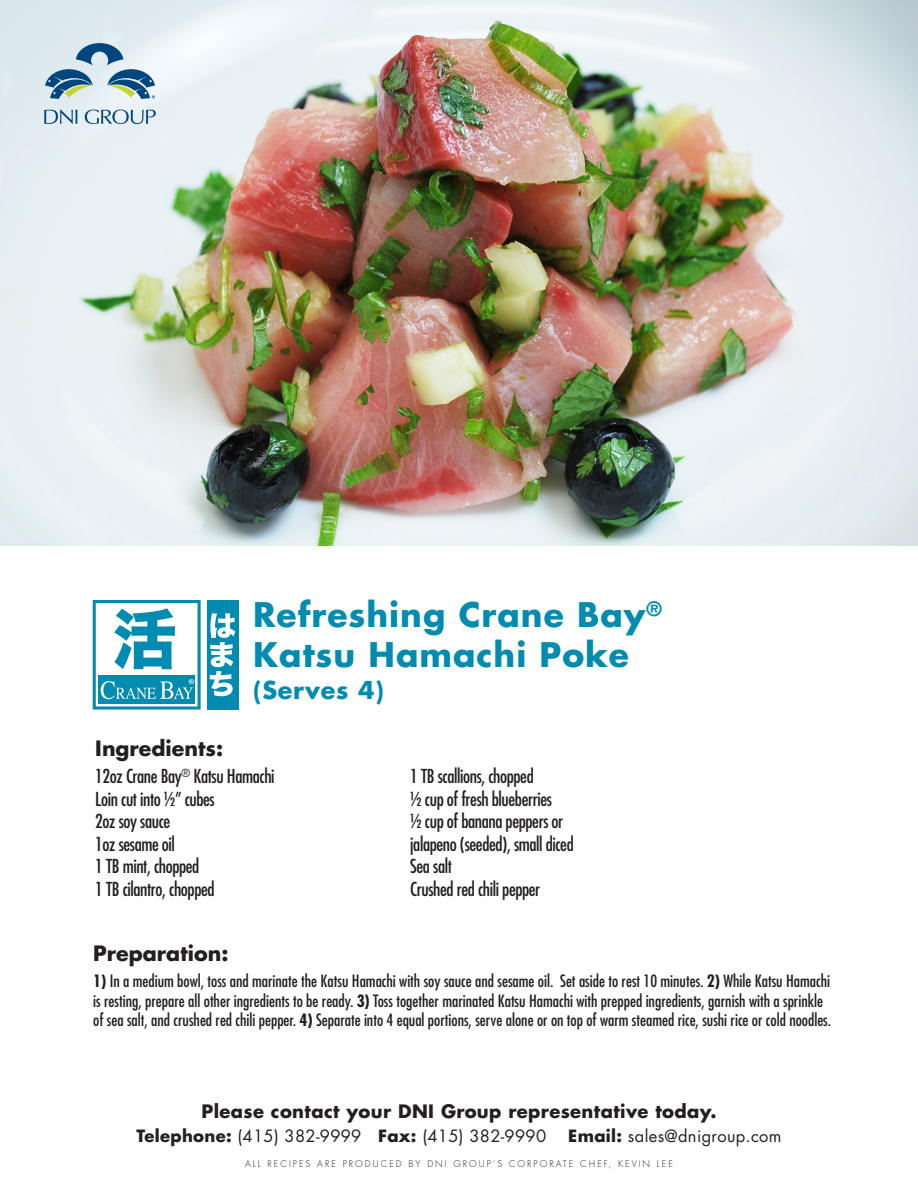
<style>
.page{position:relative;width:918px;height:1188px;background:#fff}
.page>*{position:absolute;margin:0;border:0;box-sizing:border-box;transform-origin:0 0}
.t1{font:700 33px/39.6px "Futura";letter-spacing:.03em;color:#008bb0}
.t2{font:700 24px "Futura";letter-spacing:.03em;color:#008bb0}
.t3{font:700 20.7px "Futura";color:#231f20}
.t4{font:condensed 18.75px/22.5px "Futura";letter-spacing:-.02em;color:#231f20}
.t5{font:700 18px "Futura";letter-spacing:.02em;color:#231f20}
.t6{font:condensed 16.5px/19.8px "Futura";color:#231f20}
.t7{font:16.5px "Futura";letter-spacing:.02em;color:#231f20}
.t8{font:300 9px "Futura";letter-spacing:.22em;color:#231f20}
.s1{font-weight:700}
</style>
<div class="page">
<img style="left:0;top:0;width:918px;height:545px">
<svg style="left:44px;top:110px;width:33px;height:14px"></svg>
<svg style="left:85px;top:110px;width:71px;height:14px"></svg>
<svg style="left:45px;top:43px;width:110px;height:56px;background:#9cb8c8"></svg>
<div style="left:207px;top:600px;width:31px;height:110px;background:#008bb0"></div>
<svg style="left:93px;top:600px;width:142px;height:110px"></svg>
<p class="t3" style="left:95px;top:734px;width:129px">Ingredients:</p>
<p class="t1" style="left:253px;top:594px;width:410px">Refreshing Crane Bay<sup>®<br></sup>Katsu Hamachi Poke</p>
<p class="t2" style="left:253px;top:673px;width:132px">(Serves 4)</p>
<p class="t4" style="left:95px;top:765px;width:181px">12oz Crane Bay<sup>®</sup> Katsu Hamachi<br>Loin cut into ½” cubes</p>
<p class="t4" style="left:95px;top:810px;width:76px">2oz soy sauce</p>
<p class="t4" style="left:95px;top:832px;width:81px">1oz sesame oil</p>
<p class="t4" style="left:95px;top:855px;width:106px">1 TB mint, chopped</p>
<p class="t4" style="left:95px;top:877px;width:121px">1 TB cilantro, chopped</p>
<p class="t4" style="left:410px;top:765px;width:125px">1 TB scallions, chopped</p>
<p class="t4" style="left:410px;top:787px;width:143px">½ cup of fresh blueberries</p>
<p class="t4" style="left:410px;top:810px;width:165px">½ cup of banana peppers or jalapeno (seeded), small diced</p>
<p class="t4" style="left:410px;top:855px;width:43px">Sea salt</p>
<p class="t4" style="left:410px;top:877px;width:132px">Crushed red chili pepper</p>
<p class="t3" style="left:93px;top:939px;width:137px">Preparation:</p>
<p class="t6" style="left:93px;top:970px;width:739px"><span class="s1">1)</span> In a medium bowl, toss and marinate the Katsu Hamachi with soy sauce and sesame oil. Set aside to rest 10 minutes. <span class="s1">2)</span> While Katsu Hamachi is resting, prepare all other ingredients to be ready. <span class="s1">3)</span> Toss together marinated Katsu Hamachi with prepped ingredients, garnish with a sprinkle of sea salt, and crushed red chili pepper. <span class="s1">4)</span> Separate into 4 equal portions, serve alone or on top of warm steamed rice, sushi rice or cold noodles.</p>
<p class="t5" style="left:201px;top:1099px;width:517px">Please contact your DNI Group representative today.</p>
<p class="t7" style="left:136px;top:1125px;width:411px"><span class="s1">Telephone:</span> (415) 382-9999 <span class="s1">Fax:</span> (415) 382-9990</p>
<p class="t7" style="left:568px;top:1125px;width:215px"><span class="s1">Email:</span> sales@dnigroup.com</p>
<p class="t8" style="left:245px;top:1158px;width:429px">ALL RECIPES ARE PRODUCED BY DNI GROUP’S CORPORATE CHEF, KEVIN LEE</p>
</div>
